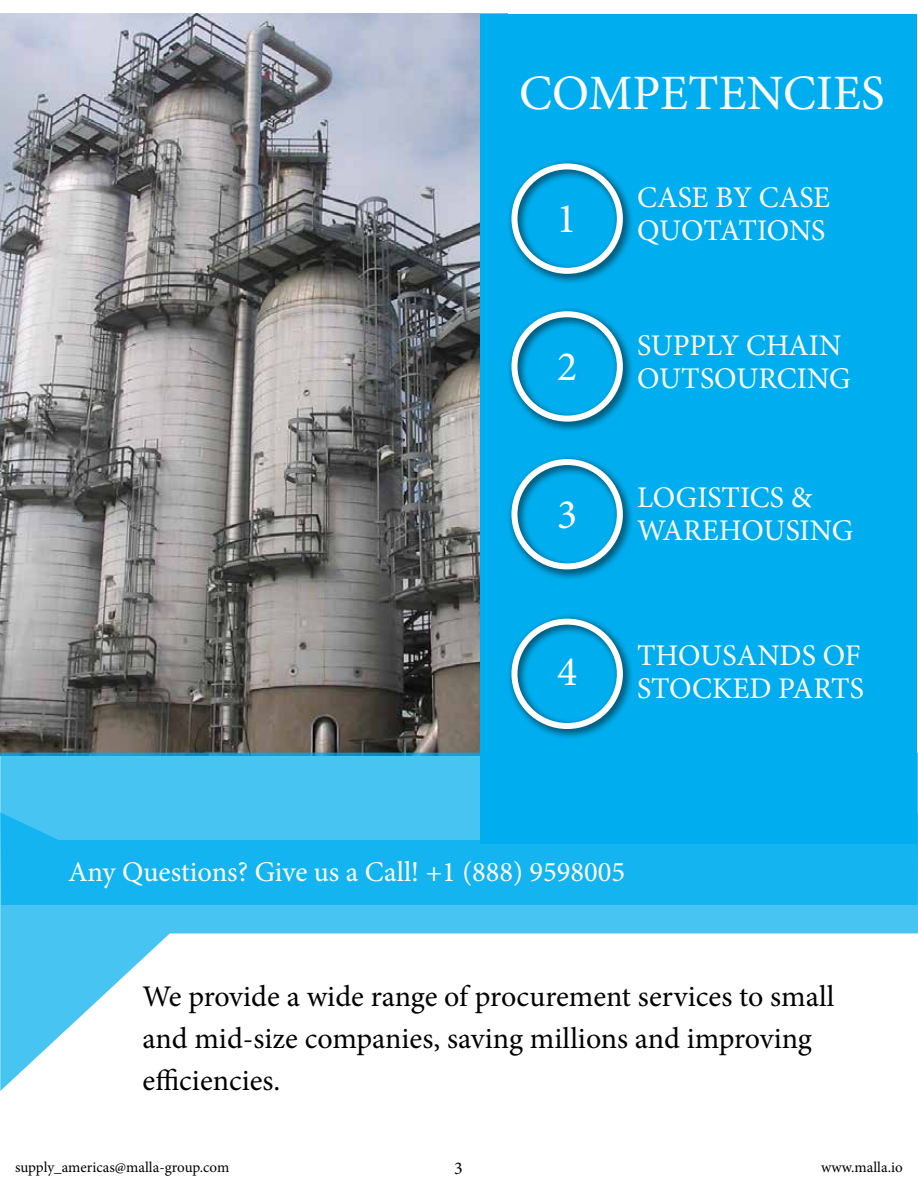
<style>
.page{position:relative;width:918px;height:1188px;background:#fff}
.page>*{position:absolute;margin:0;border:0;box-sizing:border-box;transform-origin:0 0}
.t1{font:49.5px "Minion Pro";color:#fff}
.t2{font:42px "Minion Pro";color:#fff}
.t3{font:30px/42px "Minion Pro";color:#000}
.t4{font:30px/33px "Minion Pro";color:#fff}
.t5{font:28.5px "Minion Pro";color:#fff}
.t6{font:18px "Minion Pro";color:#000}
.t7{font:15px "Minion Pro";color:#000}
</style>
<div class="page">
<img style="left:0;top:14px;width:480px;height:739px">
<svg style="left:0;top:753px;width:918px;height:338px"></svg>
<svg style="left:0;top:812px;width:918px;height:93px;background:#1db6f0"></svg>
<div style="left:480px;top:14px;width:437px;height:829px;background:#00aeef"></div>
<div style="left:507px;top:159px;width:127px;height:126px;background:#000;opacity:.75"></div>
<div style="left:511px;top:163px;width:112px;height:111px;border:6px solid #fff;border-radius:50%"></div>
<div style="left:507px;top:307px;width:127px;height:126px;background:#000;opacity:.75"></div>
<div style="left:511px;top:311px;width:112px;height:111px;border:6px solid #fff;border-radius:50%"></div>
<div style="left:507px;top:455px;width:127px;height:125px;background:#000;opacity:.75"></div>
<div style="left:511px;top:459px;width:112px;height:110px;border:6px solid #fff;border-radius:50%"></div>
<div style="left:507px;top:614px;width:127px;height:126px;background:#000;opacity:.75"></div>
<div style="left:511px;top:619px;width:112px;height:110px;border:6px solid #fff;border-radius:50%"></div>
<h1 class="t1" style="left:519px;top:61px;width:367px">COMPETENCIES</h1>
<h2 class="t2" style="left:557px;top:191px;width:22px">1</h2>
<h2 class="t2" style="left:557px;top:339px;width:22px">2</h2>
<h2 class="t2" style="left:557px;top:486px;width:22px">3</h2>
<h2 class="t2" style="left:557px;top:643px;width:22px">4</h2>
<p class="t4" style="left:637px;top:181px;width:195px">CASE BY CASE</p>
<p class="t4" style="left:637px;top:214px;width:190px">QUOTATIONS</p>
<p class="t4" style="left:637px;top:329px;width:206px">SUPPLY CHAIN</p>
<p class="t4" style="left:637px;top:362px;width:215px">OUTSOURCING</p>
<p class="t4" style="left:637px;top:481px;width:218px">LOGISTICS &amp;<br>WAREHOUSING</p>
<p class="t4" style="left:637px;top:639px;width:228px">THOUSANDS OF<br>STOCKED PARTS</p>
<p class="t5" style="left:68px;top:853px;width:559px">Any Questions? Give us a Call! +1 (888) 9598005</p>
<p class="t3" style="left:143px;top:976px;width:693px">We provide a wide range of procurement services to small and mid-size companies, saving millions and improving efficiencies.</p>
<p class="t7" style="left:15px;top:1157px;width:216px">supply_americas@malla-group.com</p>
<p class="t6" style="left:454px;top:1156px;width:10px">3</p>
<p class="t7" style="left:821px;top:1157px;width:83px">www.malla.io</p>
</div>
